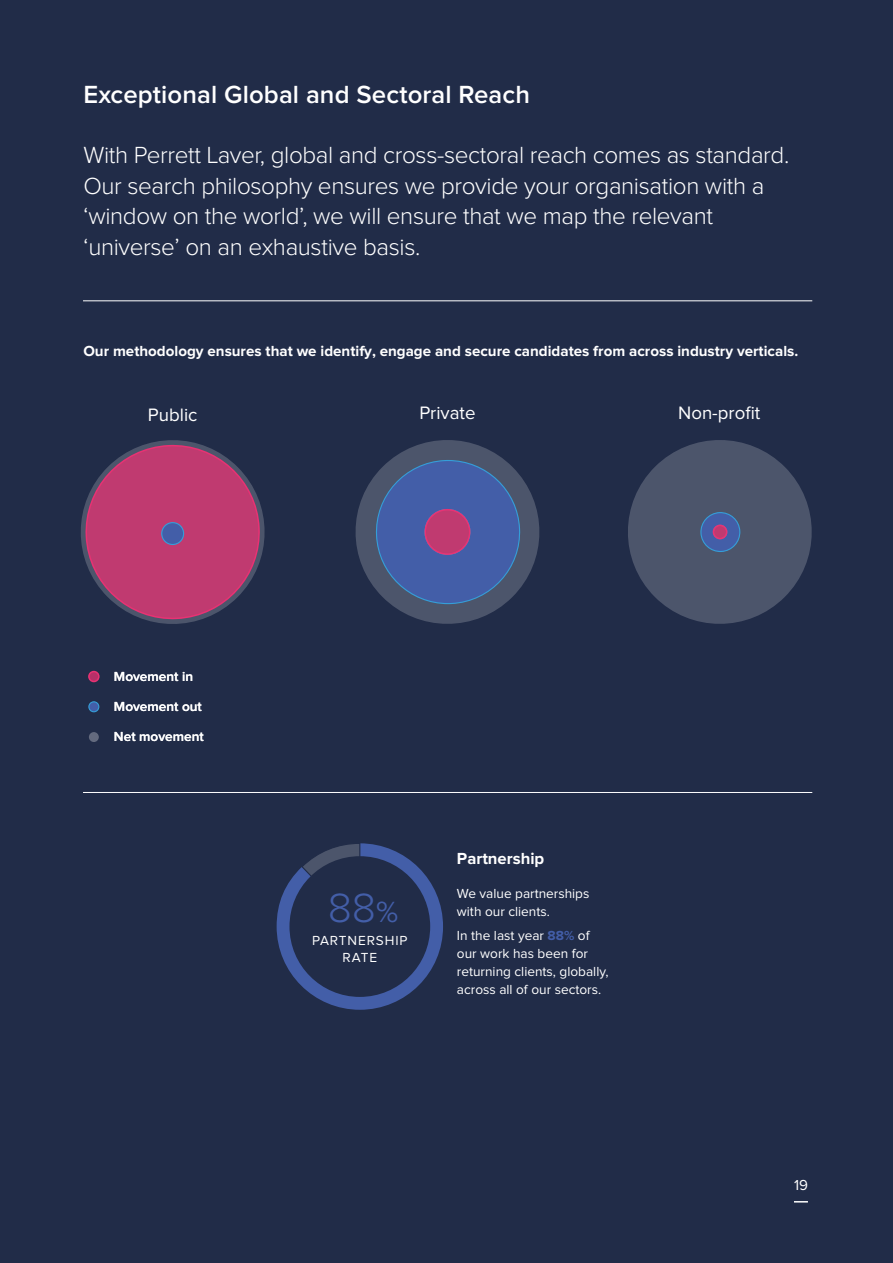
<style>
.page{position:relative;width:893px;height:1263px;background:#212c48}
.page>*{position:absolute;margin:0;border:0;box-sizing:border-box;transform-origin:0 0}
.t1{font:300 42.3px "Proxima Nova";color:#435ea8}
.t2{font:600 25.65px "Proxima Nova";letter-spacing:.005em;color:#fff}
.t3{font:300 24.15px/30.5px "Proxima Nova";letter-spacing:-.015em;color:#fff}
.t4{font:18.6px "Proxima Nova";color:#fff}
.t5{font:700 16.65px "Proxima Nova";color:#fff}
.t6{font:700 15.15px "Proxima Nova";color:#fff}
.t7{font:15px "Proxima Nova";color:#fff}
.t8{font:13.65px/18.1px "Proxima Nova";color:#fff}
.t9{font:600 13.65px "Proxima Nova";color:#fff}
.t10{font:13.65px/16.4px "Proxima Nova";letter-spacing:.065em;color:#fff;text-align:center}
.s1{font-weight:400;font-size:30.3px}
.s2{font-weight:700;color:#435ea8}
</style>
<div class="page">
<svg style="left:277px;top:843px;width:166px;height:167px"></svg>
<div style="left:289px;top:856px;width:141px;height:141px;background:#212c48;border-radius:50%"></div>
<hr style="left:83px;top:792px;width:729px;height:1px;background:#fff">
<hr style="left:83px;top:300px;width:729px;height:1px;background:#fff">
<svg style="left:89px;top:732px;width:10px;height:10px"></svg>
<svg style="left:628px;top:440px;width:184px;height:184px"></svg>
<div style="left:713px;top:525px;width:14px;height:14px;background:#c03a70;border-radius:50%"></div>
<div style="left:712px;top:524px;width:16px;height:15px;border:2px solid #e83273;border-radius:50%"></div>
<div style="left:89px;top:671px;width:10px;height:10px;background:#b63068;border-radius:50%"></div>
<div style="left:88px;top:671px;width:12px;height:11px;border:2px solid #e83273;border-radius:50%"></div>
<svg style="left:81px;top:440px;width:184px;height:184px"></svg>
<div style="left:89px;top:702px;width:10px;height:10px;background:#435ea8;border-radius:50%"></div>
<div style="left:88px;top:701px;width:11px;height:11px;border:1px solid #359ed8;border-radius:50%"></div>
<svg style="left:356px;top:440px;width:183px;height:184px"></svg>
<svg style="left:794px;top:1201px;width:14px;height:1px"></svg>
<p class="t2" style="left:83px;top:82px;width:448px">Exceptional Global and Sectoral Reach</p>
<p class="t3" style="left:83px;top:141px;width:707px">With Perrett Laver, global and cross-sectoral reach comes as standard.<br>Our search philosophy ensures we provide your organisation with a ‘window on the world’, we will ensure that we map the relevant ‘universe’ on an exhaustive basis.</p>
<p class="t6" style="left:83px;top:343px;width:716px">Our methodology ensures that we identify, engage and secure candidates from across industry verticals.</p>
<p class="t4" style="left:148px;top:406px;width:51px">Public</p>
<p class="t4" style="left:419px;top:404px;width:58px">Private</p>
<p class="t4" style="left:678px;top:404px;width:84px">Non-profit</p>
<p class="t9" style="left:114px;top:670px;width:81px">Movement in</p>
<p class="t9" style="left:114px;top:700px;width:90px">Movement out</p>
<p class="t9" style="left:114px;top:730px;width:91px">Net movement</p>
<h1 class="t1" style="left:328px;top:884px;width:72px">88<span class="s1">%</span></h1>
<p class="t10" style="left:312px;top:933px;width:97px">PARTNERSHIP<br>RATE</p>
<p class="t5" style="left:457px;top:849px;width:89px">Partnership</p>
<p class="t8" style="left:457px;top:884px;width:134px">We value partnerships with our clients.</p>
<p class="t8" style="left:457px;top:927px;width:153px">In the last year <span class="s2">88%</span> of our work has been for returning clients, globally, across all of our sectors.</p>
<p class="t7" style="left:794px;top:1178px;width:15px">19</p>
</div>
